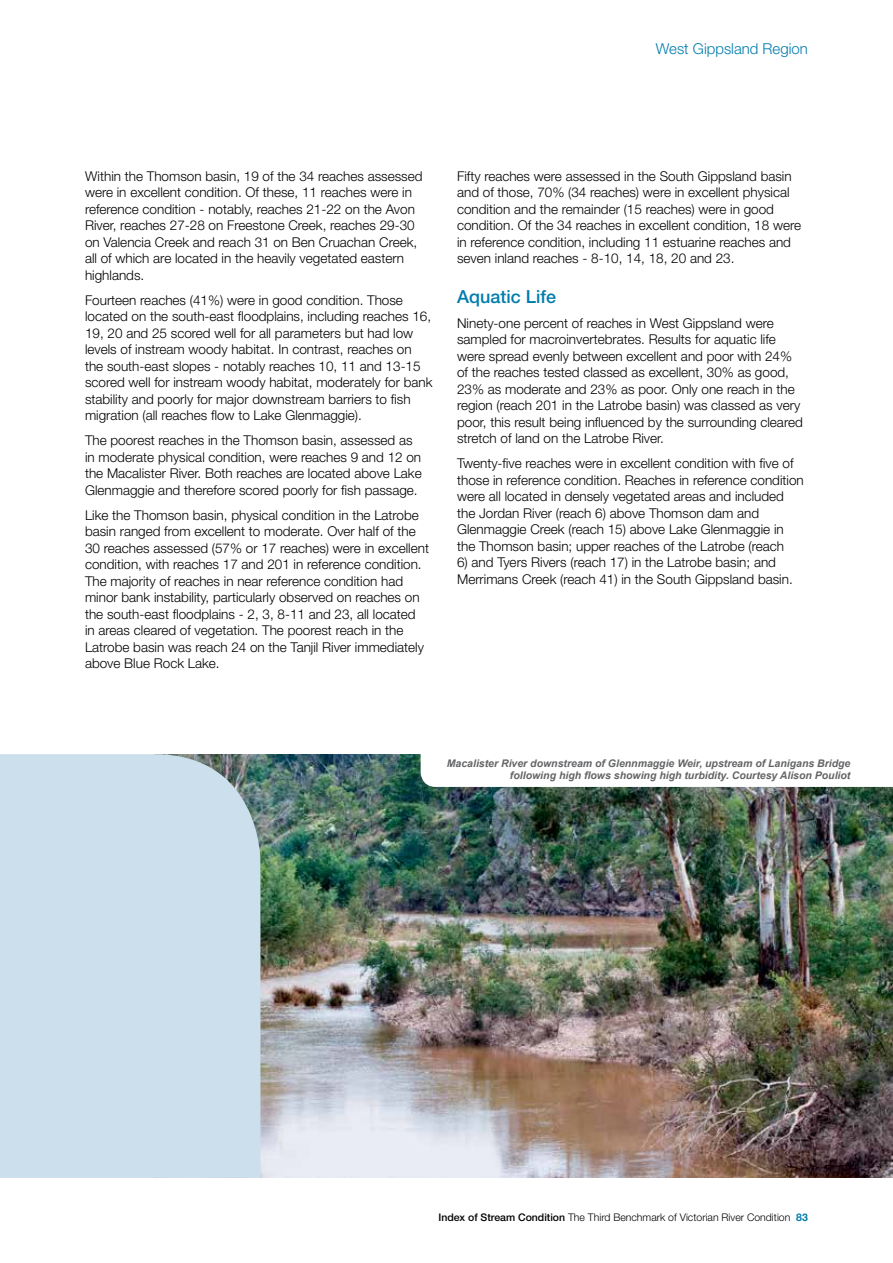
<style>
.page{position:relative;width:893px;height:1263px;background:#fff}
.page>*{position:absolute;margin:0;border:0;box-sizing:border-box;transform-origin:0 0}
.t1{font:500 18px "Helvetica Neue LT";color:#007dad}
.t2{font:300 15px "Helvetica Neue LT";color:#007dad}
.t3{font:300 13.5px/16.5px "Helvetica Neue LT";color:#000}
.t4{font:italic 700 10.5px/12px "Arial";color:#636466;text-align:right}
.t5{font:300 10.5px "Helvetica Neue LT";color:#000}
.s1{font-weight:500}
.s2{font-weight:700;color:#007dad}
</style>
<div class="page">
<img style="left:260px;top:754px;width:633px;height:424px">
<div style="left:0;top:754px;width:260px;height:424px;background:#ccdfec"></div>
<svg style="left:421px;top:754px;width:472px;height:33px"></svg>
<p class="t2" style="left:656px;top:40px;width:153px">West Gippsland Region</p>
<p class="t3" style="left:85px;top:167px;width:339px">Within the Thomson basin, 19 of the 34 reaches assessed were in excellent condition. Of these, 11 reaches were in reference condition - notably, reaches 21-22 on the Avon River, reaches 27-28 on Freestone Creek, reaches 29-30 on Valencia Creek and reach 31 on Ben Cruachan Creek, all of which are located in the heavily vegetated eastern highlands.</p>
<p class="t3" style="left:85px;top:291px;width:349px">Fourteen reaches (41%) were in good condition. Those located on the south-east floodplains, including reaches 16, 19, 20 and 25 scored well for all parameters but had low levels of instream woody habitat. In contrast, reaches on the south-east slopes - notably reaches 10, 11 and 13-15 scored well for instream woody habitat, moderately for bank stability and poorly for major downstream barriers to fish migration (all reaches flow to Lake Glenmaggie).</p>
<p class="t3" style="left:85px;top:432px;width:338px">The poorest reaches in the Thomson basin, assessed as in moderate physical condition, were reaches 9 and 12 on the Macalister River. Both reaches are located above Lake Glenmaggie and therefore scored poorly for fish passage.</p>
<p class="t3" style="left:85px;top:506px;width:345px">Like the Thomson basin, physical condition in the Latrobe basin ranged from excellent to moderate. Over half of the 30 reaches assessed (57% or 17 reaches) were in excellent condition, with reaches 17 and 201 in reference condition.<br>The majority of reaches in near reference condition had minor bank instability, particularly observed on reaches on the south-east floodplains - 2, 3, 8-11 and 23, all located<br>in areas cleared of vegetation. The poorest reach in the Latrobe basin was reach 24 on the Tanjil River immediately above Blue Rock Lake.</p>
<p class="t3" style="left:457px;top:167px;width:345px">Fifty reaches were assessed in the South Gippsland basin and of those, 70% (34 reaches) were in excellent physical condition and the remainder (15 reaches) were in good condition. Of the 34 reaches in excellent condition, 18 were in reference condition, including 11 estuarine reaches and seven inland reaches - 8-10, 14, 18, 20 and 23.</p>
<h1 class="t1" style="left:457px;top:286px;width:101px">Aquatic Life</h1>
<p class="t3" style="left:457px;top:314px;width:347px">Ninety-one percent of reaches in West Gippsland were sampled for macroinvertebrates. Results for aquatic life were spread evenly between excellent and poor with 24% of the reaches tested classed as excellent, 30% as good, 23% as moderate and 23% as poor. Only one reach in the region (reach 201 in the Latrobe basin) was classed as very poor, this result being influenced by the surrounding cleared stretch of land on the Latrobe River.</p>
<p class="t3" style="left:457px;top:455px;width:348px">Twenty-five reaches were in excellent condition with five of those in reference condition. Reaches in reference condition were all located in densely vegetated areas and included the Jordan River (reach 6) above Thomson dam and Glenmaggie Creek (reach 15) above Lake Glenmaggie in the Thomson basin; upper reaches of the Latrobe (reach</p>
<p class="t3" style="left:457px;top:554px;width:337px">6) and Tyers Rivers (reach 17) in the Latrobe basin; and<br>Merrimans Creek (reach 41) in the South Gippsland basin.</p>
<p class="t4" style="left:447px;top:758px;width:405px">Macalister River downstream of Glennmaggie Weir, upstream of Lanigans Bridge following high flows showing high turbidity. Courtesy Alison Pouliot</p>
<p class="t5" style="left:438px;top:1211px;width:371px"><span class="s1">Index of Stream Condition</span> The Third Benchmark of Victorian River Condition <span class="s2">83</span></p>
</div>
